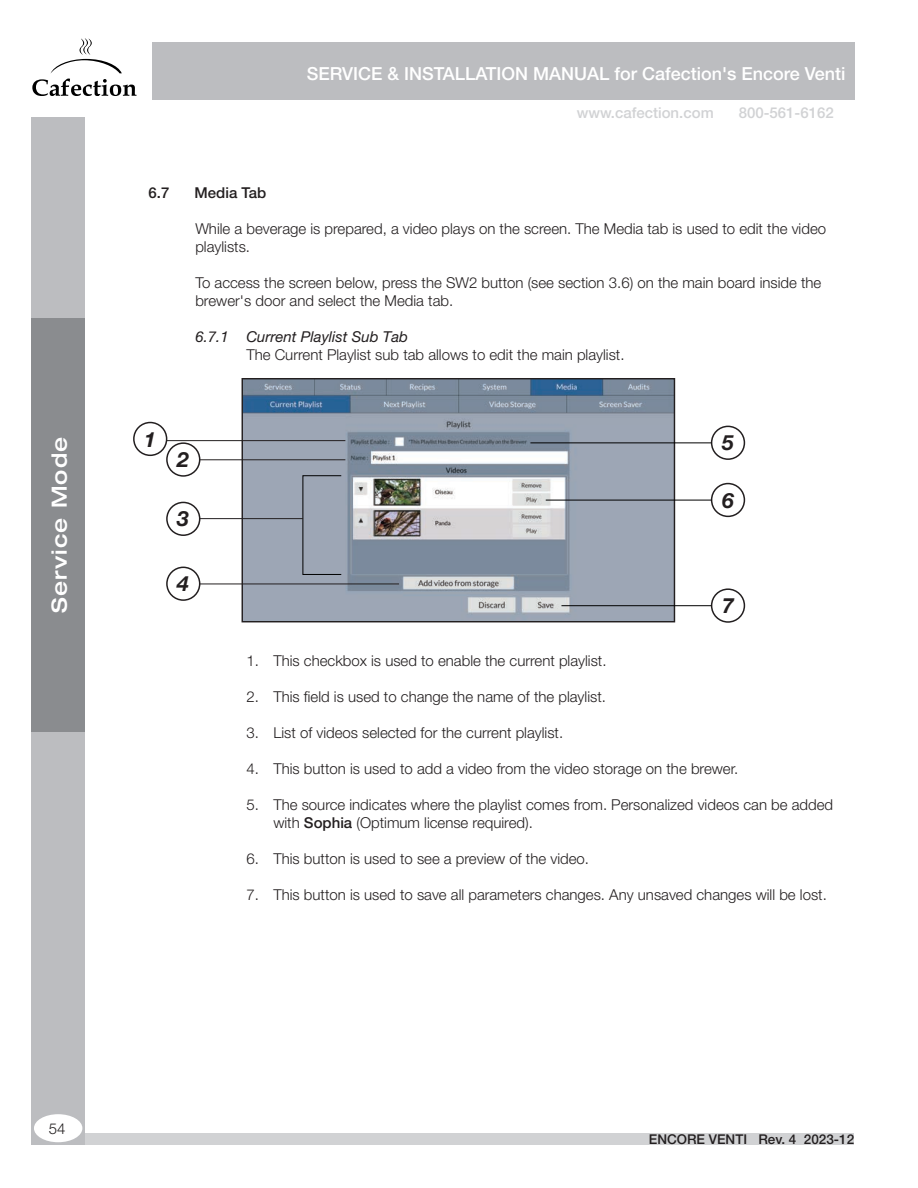
<style>
.page{position:relative;width:918px;height:1188px;background:#fff}
.page>*{position:absolute;margin:0;border:0;box-sizing:border-box;transform-origin:0 0}
.t1{font:500 expanded 21px "Helvetica Neue LT Pro";letter-spacing:.05em;color:#fff}
.t2{font:italic 700 21px "Helvetica Neue LT Pro";color:#231f20}
.t3{font:500 18px "Helvetica Neue LT Pro";color:#fff}
.t4{font:300 15px/18px "Helvetica Neue LT Pro";color:#231f20}
.t5{font:500 15px "Helvetica Neue LT Pro";color:#d1d2d4}
.t6{font:italic 15px "Helvetica Neue LT Pro";color:#231f20}
.t7{font:500 15px "Helvetica Neue LT Pro";color:#231f20}
.t8{font:500 13.5px "Helvetica Neue LT Pro";color:#231f20}
.s1{font-weight:500}
</style>
<div class="page">
<div style="left:43px;top:1133px;width:811px;height:12px;background:#d1d2d4"></div>
<div style="left:152px;top:43px;width:702px;height:57px;background:#bcbdc0"></div>
<div style="left:31px;top:118px;width:53px;height:1027px;background:#bcbdc0"></div>
<div style="left:31px;top:318px;width:53px;height:414px;background:#8a8c8f"></div>
<div style="left:34px;top:1114px;width:48px;height:28px;background:#fff;border-radius:50%"></div>
<svg style="left:32px;top:38px;width:105px;height:58px"></svg>
<img style="left:244px;top:380px;width:429px;height:240px">
<div style="left:242px;top:378px;width:433px;height:244px;border:1px solid #231f20"></div>
<div style="left:711px;top:588px;width:34px;height:35px;border:2px solid #231f20;border-radius:50%"></div>
<div style="left:711px;top:426px;width:34px;height:34px;border:2px solid #231f20;border-radius:50%"></div>
<div style="left:711px;top:483px;width:34px;height:34px;border:2px solid #231f20;border-radius:50%"></div>
<hr style="left:561px;top:605px;width:150px;height:1px;background:#000">
<hr style="left:530px;top:443px;width:181px;height:1px;background:#000">
<hr style="left:546px;top:500px;width:165px;height:1px;background:#000">
<div style="left:133px;top:422px;width:34px;height:34px;border:2px solid #231f20;border-radius:50%"></div>
<div style="left:166px;top:442px;width:34px;height:35px;border:2px solid #231f20;border-radius:50%"></div>
<div style="left:166px;top:502px;width:34px;height:34px;border:2px solid #231f20;border-radius:50%"></div>
<div style="left:166px;top:567px;width:34px;height:34px;border:2px solid #231f20;border-radius:50%"></div>
<hr style="left:167px;top:440px;width:178px;height:1px;background:#231f20">
<hr style="left:200px;top:459px;width:145px;height:1px;background:#231f20">
<hr style="left:200px;top:584px;width:199px;height:1px;background:#231f20">
<hr style="left:200px;top:518px;width:103px;height:1px;background:#231f20">
<h1 class="t1" style="left:46px;top:613px;width:178px;rotate:-90deg">Service Mode</h1>
<p class="t3" style="left:307px;top:63px;width:540px">SERVICE &amp; INSTALLATION MANUAL for Cafection's Encore Venti</p>
<p class="t5" style="left:577px;top:104px;width:139px">www.cafection.com</p>
<p class="t5" style="left:739px;top:104px;width:97px">800-561-6162</p>
<p class="t7" style="left:149px;top:184px;width:22px">6.7</p>
<p class="t7" style="left:195px;top:184px;width:73px">Media Tab</p>
<p class="t4" style="left:195px;top:219px;width:632px">While a beverage is prepared, a video plays on the screen. The Media tab is used to edit the video playlists.</p>
<p class="t4" style="left:195px;top:273px;width:628px">To access the screen below, press the SW2 button (see section 3.6) on the main board inside the brewer's door and select the Media tab.</p>
<p class="t6" style="left:195px;top:328px;width:214px">6.7.1 Current Playlist Sub Tab</p>
<p class="t4" style="left:246px;top:345px;width:380px">The Current Playlist sub tab allows to edit the main playlist.</p>
<h1 class="t2" style="left:144px;top:426px;width:13px">1</h1>
<h1 class="t2" style="left:177px;top:447px;width:13px">2</h1>
<h1 class="t2" style="left:177px;top:506px;width:13px">3</h1>
<h1 class="t2" style="left:177px;top:571px;width:13px">4</h1>
<h1 class="t2" style="left:722px;top:430px;width:13px">5</h1>
<h1 class="t2" style="left:722px;top:487px;width:13px">6</h1>
<h1 class="t2" style="left:722px;top:593px;width:13px">7</h1>
<p class="t4" style="left:246px;top:651px;width:362px">1. This checkbox is used to enable the current playlist.</p>
<p class="t4" style="left:246px;top:687px;width:361px">2. This field is used to change the name of the playlist.</p>
<p class="t4" style="left:246px;top:723px;width:318px">3. List of videos selected for the current playlist.</p>
<p class="t4" style="left:246px;top:759px;width:493px">4. This button is used to add a video from the video storage on the brewer.</p>
<p class="t4" style="left:273px;top:795px;width:561px;text-indent:-27px">5. The source indicates where the playlist comes from. Personalized videos can be added with <span class="s1">Sophia</span> (Optimum license required).</p>
<p class="t4" style="left:246px;top:849px;width:344px">6. This button is used to see a preview of the video.</p>
<p class="t4" style="left:246px;top:885px;width:582px">7. This button is used to save all parameters changes. Any unsaved changes will be lost.</p>
<p class="t4" style="left:49px;top:1119px;width:18px">54</p>
<p class="t8" style="left:649px;top:1131px;width:207px">ENCORE VENTI Rev. 4 2023-12</p>
</div>
